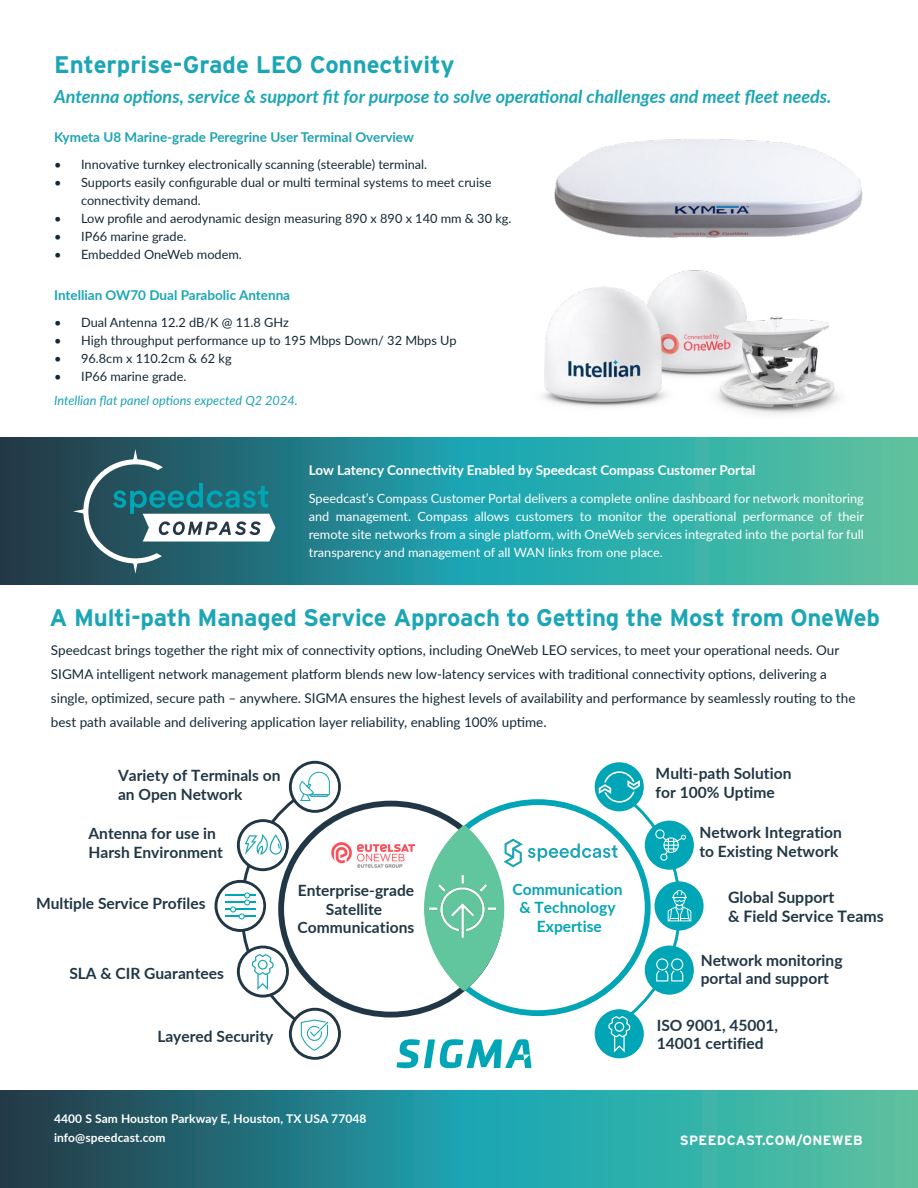
<style>
.page{position:relative;width:918px;height:1188px;background:#fff}
.page>*{position:absolute;margin:0;border:0;box-sizing:border-box;transform-origin:0 0}
.t1{font:700 24px "Interstate";letter-spacing:-.01em;color:#1ca6b5}
.t2{font:italic 700 18px "Lato";color:#1ca6b5}
.t3{font:700 15.9px/18.9px "Lato";color:#223746}
.t4{font:700 15.6px/18.5px "Lato";color:#213745}
.t5{font:700 15.6px/18.5px "Lato";color:#02a5b5;text-align:center}
.t6{font:700 15.6px/18.5px "Lato";color:#223746}
.t7{font:13.5px/24px "Lato";color:#132936}
.t8{font:700 13.5px "Lato";color:#fff}
.t9{font:700 13.5px "Lato";color:#1ea3b4}
.t10{font:700 13.5px "Lato";color:#1ca6b5}
.t11{font:700 13.5px "Interstate";letter-spacing:.025em;color:#fff}
.t12{font:12.75px/18px "Lato";color:#132936}
.t13{font:12.75px/18px "Lato";color:#fff;text-align:justify}
.t14{font:italic 12.75px "Lato";color:#1ea3b4}
.t15{font:700 12px/19.5px "Lato";letter-spacing:.01em;color:#fff}
</style>
<div class="page">
<svg style="left:0;top:438px;width:918px;height:147px;background:#2f9a98"></svg>
<svg style="left:0;top:1090px;width:918px;height:98px;background:#2c8f90"></svg>
<img style="left:554px;top:139px;width:308px;height:99px">
<img style="left:542px;top:270px;width:298px;height:144px">
<svg style="left:73px;top:449px;width:202px;height:125px;background:#447882"></svg>
<svg style="left:654px;top:881px;width:50px;height:49px"></svg>
<svg style="left:290px;top:762px;width:49px;height:49px"></svg>
<div style="left:289px;top:761px;width:52px;height:52px;border:3px solid #213745;border-radius:50%"></div>
<div style="left:215px;top:880px;width:51px;height:52px;border:3px solid #213745;border-radius:50%"></div>
<svg style="left:290px;top:1009px;width:49px;height:49px"></svg>
<div style="left:289px;top:1008px;width:52px;height:52px;border:3px solid #213745;border-radius:50%"></div>
<img style="left:600px;top:765px;width:38px;height:6px">
<img style="left:331px;top:842px;width:65px;height:26px">
<div style="left:596px;top:764px;width:45px;height:44px;background:#00a6b5;border-radius:50%"></div>
<div style="left:657px;top:883px;width:45px;height:45px;background:#00a6b5;border-radius:50%"></div>
<div style="left:293px;top:1011px;width:45px;height:45px;background:#fff;border-radius:50%"></div>
<div style="left:218px;top:883px;width:45px;height:45px;background:#fff;border-radius:50%"></div>
<div style="left:293px;top:764px;width:45px;height:45px;background:#fff;border-radius:50%"></div>
<svg style="left:224px;top:772px;width:106px;height:279px"></svg>
<svg style="left:396px;top:771px;width:301px;height:297px"></svg>
<h1 class="t1" style="left:54px;top:54px;width:402px">Enterprise-Grade LEO Connectivity</h1>
<h2 class="t2" style="left:54px;top:83px;width:779px">Antenna options, service &amp; support fit for purpose to solve operational challenges and meet fleet needs.</h2>
<p class="t9" style="left:54px;top:132px;width:361px">Kymeta U8 Marine-grade Peregrine User Terminal Overview</p>
<p class="t12" style="left:54px;top:156px;width:375px">• Innovative turnkey electronically scanning (steerable) terminal.</p>
<p class="t12" style="left:81px;top:174px;width:412px;text-indent:-27px">• Supports easily configurable dual or multi terminal systems to meet cruise connectivity demand.</p>
<p class="t12" style="left:54px;top:210px;width:459px">• Low profile and aerodynamic design measuring 890 x 890 x 140 mm &amp; 30 kg.</p>
<p class="t12" style="left:54px;top:228px;width:134px">• IP66 marine grade.</p>
<p class="t12" style="left:54px;top:246px;width:189px">• Embedded OneWeb modem.</p>
<p class="t10" style="left:54px;top:290px;width:238px">Intellian OW70 Dual Parabolic Antenna</p>
<p class="t12" style="left:54px;top:314px;width:236px">• Dual Antenna 12.2 dB/K @ 11.8 GHz</p>
<p class="t12" style="left:54px;top:332px;width:404px">• High throughput performance up to 195 Mbps Down/ 32 Mbps Up</p>
<p class="t12" style="left:54px;top:350px;width:179px">• 96.8cm x 110.2cm &amp; 62 kg</p>
<p class="t12" style="left:54px;top:368px;width:134px">• IP66 marine grade.</p>
<p class="t14" style="left:54px;top:391px;width:245px">Intellian flat panel options expected Q2 2024.</p>
<p class="t8" style="left:309px;top:460px;width:448px">Low Latency Connectivity Enabled by Speedcast Compass Customer Portal</p>
<p class="t13" style="left:309px;top:489px;width:557px">Speedcast’s Compass Customer Portal delivers a complete online dashboard for network monitoring and management. Compass allows customers to monitor the operational performance of their remote site networks from a single platform, with OneWeb services integrated into the portal for full transparency and management of all WAN links from one place.</p>
<h1 class="t1" style="left:50px;top:607px;width:832px">A Multi-path Managed Service Approach to Getting the Most from OneWeb</h1>
<p class="t7" style="left:51px;top:637px;width:806px">Speedcast brings together the right mix of connectivity options, including OneWeb LEO services, to meet your operational needs. Our SIGMA intelligent network management platform blends new low-latency services with traditional connectivity options, delivering a single, optimized, secure path – anywhere. SIGMA ensures the highest levels of availability and performance by seamlessly routing to the best path available and delivering application layer reliability, enabling 100% uptime.</p>
<p class="t4" style="left:118px;top:766px;width:164px">Variety of Terminals on an Open Network</p>
<p class="t4" style="left:88px;top:823px;width:136px">Antenna for use in<br>Harsh Environment</p>
<p class="t4" style="left:36px;top:894px;width:171px">Multiple Service Profiles</p>
<p class="t4" style="left:69px;top:963px;width:156px">SLA &amp; CIR Guarantees</p>
<p class="t4" style="left:157px;top:1026px;width:118px">Layered Security</p>
<p class="t4" style="left:298px;top:881px;width:118px;text-align:center">Enterprise-grade<br>Satellite<br>Communications</p>
<p class="t15" style="left:54px;top:1110px;width:314px">4400 S Sam Houston Parkway E, Houston, TX USA 77048 info@speedcast.com</p>
<p class="t5" style="left:513px;top:879px;width:111px">Communication &amp; Technology<br>Expertise</p>
<p class="t4" style="left:656px;top:764px;width:137px">Multi-path Solution for 100% Uptime</p>
<p class="t4" style="left:699px;top:823px;width:144px">Network Integration to Existing Network</p>
<p class="t3" style="left:728px;top:887px;width:157px">Global Support<br>&amp; Field Service Teams</p>
<p class="t6" style="left:701px;top:950px;width:143px">Network monitoring portal and support</p>
<p class="t4" style="left:657px;top:1015px;width:123px">ISO 9001, 45001,<br>14001 certified</p>
<p class="t11" style="left:680px;top:1135px;width:184px">SPEEDCAST.COM/ONEWEB</p>
</div>
